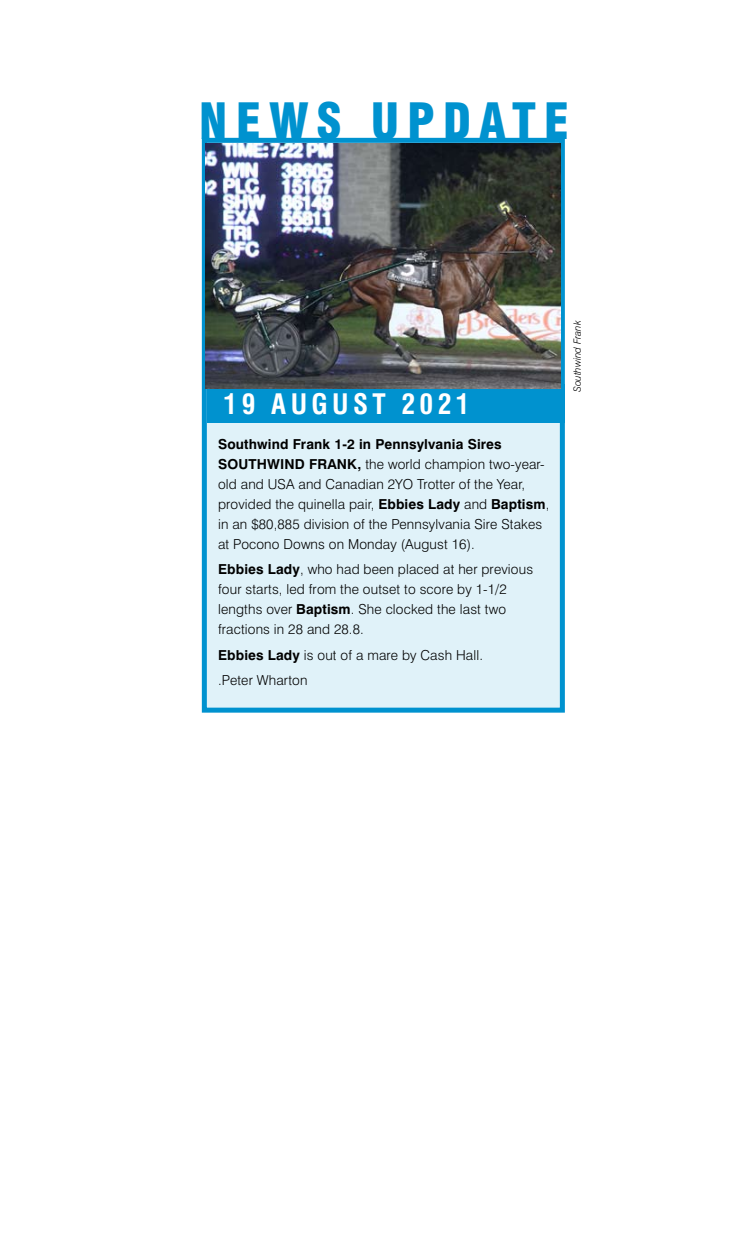
<style>
.page{position:relative;width:745px;height:1241px;background:#fff}
.page>*{position:absolute;margin:0;border:0;box-sizing:border-box;transform-origin:0 0}
.t1{font:900 condensed 48.75px "Swiss 721 BT";letter-spacing:.16em;color:#0092cf}
.t2{font:700 condensed 27.5px "Swiss 721 BT";letter-spacing:.16em;color:#fff}
.t3{font:300 13.75px/20px "Swiss 721 BT";letter-spacing:.01em;color:#000}
.t4{font:italic 300 10px "Swiss 721 BT";letter-spacing:.005em;color:#000}
.s1{font-weight:700}
</style>
<div class="page">
<div style="left:202px;top:138px;width:362px;height:574px;background:#e0f2f9;border:5px solid #0092cf"></div>
<div style="left:207px;top:384px;width:357px;height:39px;background:#0092cf"></div>
<img style="left:206px;top:143px;width:354px;height:246px">
<h1 class="t1" style="left:199px;top:92px;width:371px">NEWS UPDATE</h1>
<h2 class="t2" style="left:223px;top:387px;width:247px">19 AUGUST 2021</h2>
<p class="t3" style="left:218px;top:434px;width:332px"><span class="s1">Southwind Frank 1-2 in Pennsylvania Sires SOUTHWIND FRANK,</span> the world champion two-year&shy;old and USA and Canadian 2YO Trotter of the Year, provided the quinella pair, <span class="s1">Ebbies Lady</span> and <span class="s1">Baptism</span>, in an $80,885 division of the Pennsylvania Sire Stakes at Pocono Downs on Monday (August 16).</p>
<p class="t3" style="left:218px;top:559px;width:316px"><span class="s1">Ebbies Lady</span>, who had been placed at her previous four starts, led from the outset to score by 1-1/2 lengths over <span class="s1">Baptism</span>. She clocked the last two fractions in 28 and 28.8.</p>
<p class="t3" style="left:218px;top:642px;width:266px;line-height:25.4px"><span class="s1">Ebbies Lady</span> is out of a mare by Cash Hall. .Peter Wharton</p>
<p class="t4" style="left:570px;top:392px;width:74px;rotate:-90deg">Southwind Frank</p>
</div>
